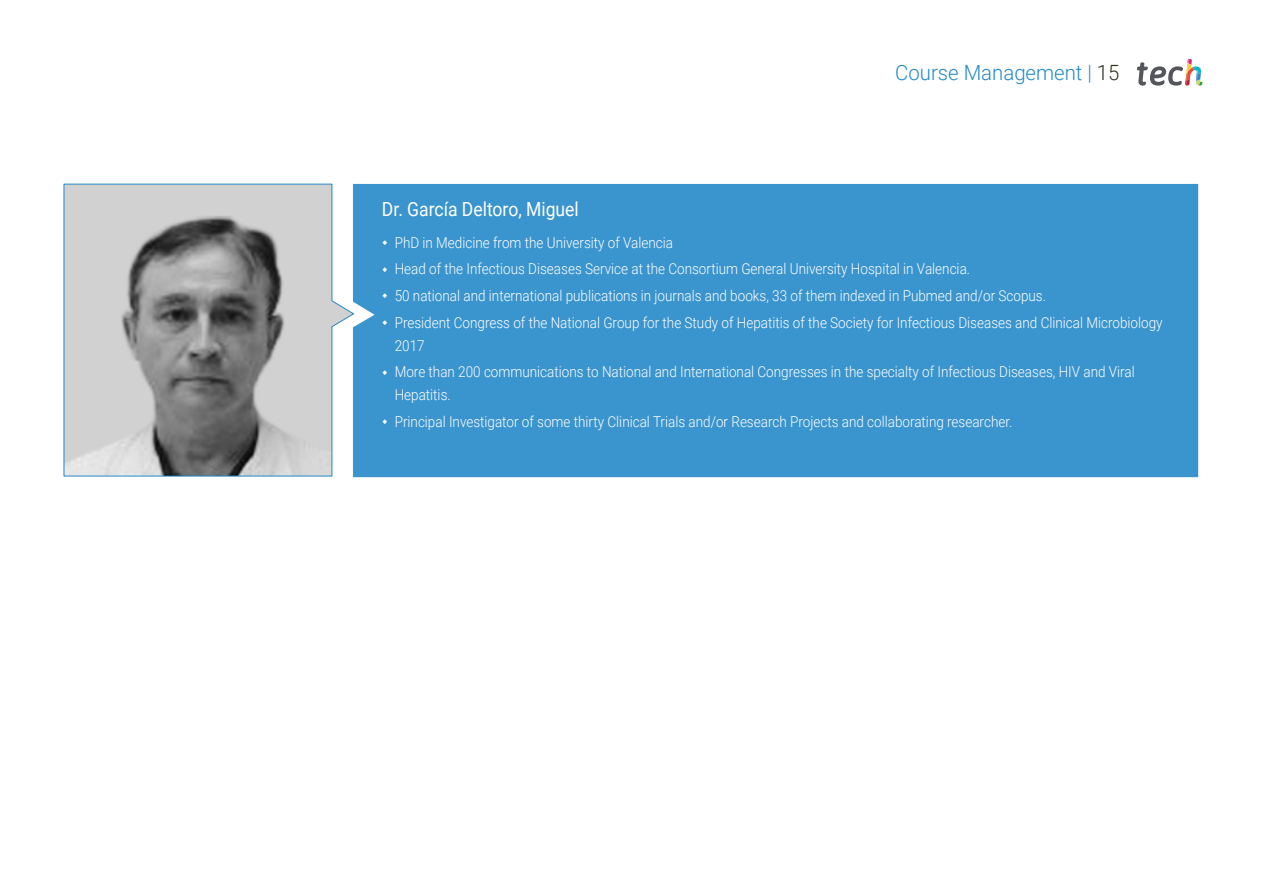
<style>
.page{position:relative;width:1263px;height:893px;background:#fff}
.page>*{position:absolute;margin:0;border:0;box-sizing:border-box;transform-origin:0 0}
.t1{font:300 21px "Roboto";color:#2488c9}
.t2{font:19.5px "Roboto";color:#fff;scale:.9 1}
.t3{font:300 15px/26.7px "Roboto";color:#fff;scale:.9 1}
.s1{color:#312e20}
</style>
<div class="page">
<div style="left:353px;top:184px;width:845px;height:293px;background:#3a94ce"></div>
<svg style="left:64px;top:184px;width:290px;height:292px;background:#aeafb0"></svg>
<svg style="left:1137px;top:59px;width:65px;height:27px"></svg>
<svg style="left:383px;top:240px;width:4px;height:5px"></svg>
<svg style="left:383px;top:267px;width:4px;height:5px"></svg>
<svg style="left:383px;top:294px;width:4px;height:5px"></svg>
<svg style="left:383px;top:320px;width:4px;height:5px"></svg>
<svg style="left:383px;top:370px;width:4px;height:5px"></svg>
<svg style="left:383px;top:419px;width:4px;height:5px"></svg>
<h1 class="t1" style="left:895px;top:57px;width:226px">Course Management | <span class="s1">15</span></h1>
<h2 class="t2" style="left:382px;top:195px;width:220px">Dr. García Deltoro, Miguel</h2>
<p class="t3" style="left:395px;top:228px;width:855px">PhD in Medicine from the University of Valencia<br>Head of the Infectious Diseases Service at the Consortium General University Hospital in Valencia.<br>50 national and international publications in journals and books, 33 of them indexed in Pubmed and/or Scopus.<br>President Congress of the National Group for the Study of Hepatitis of the Society for Infectious Diseases and Clinical Microbiology</p>
<p class="t3" style="left:395px;top:331px;width:824px">2017<br>More than 200 communications to National and International Congresses in the specialty of Infectious Diseases, HIV and Viral</p>
<p class="t3" style="left:395px;top:380px;width:688px">Hepatitis.<br>Principal Investigator of some thirty Clinical Trials and/or Research Projects and collaborating researcher.</p>
</div>
